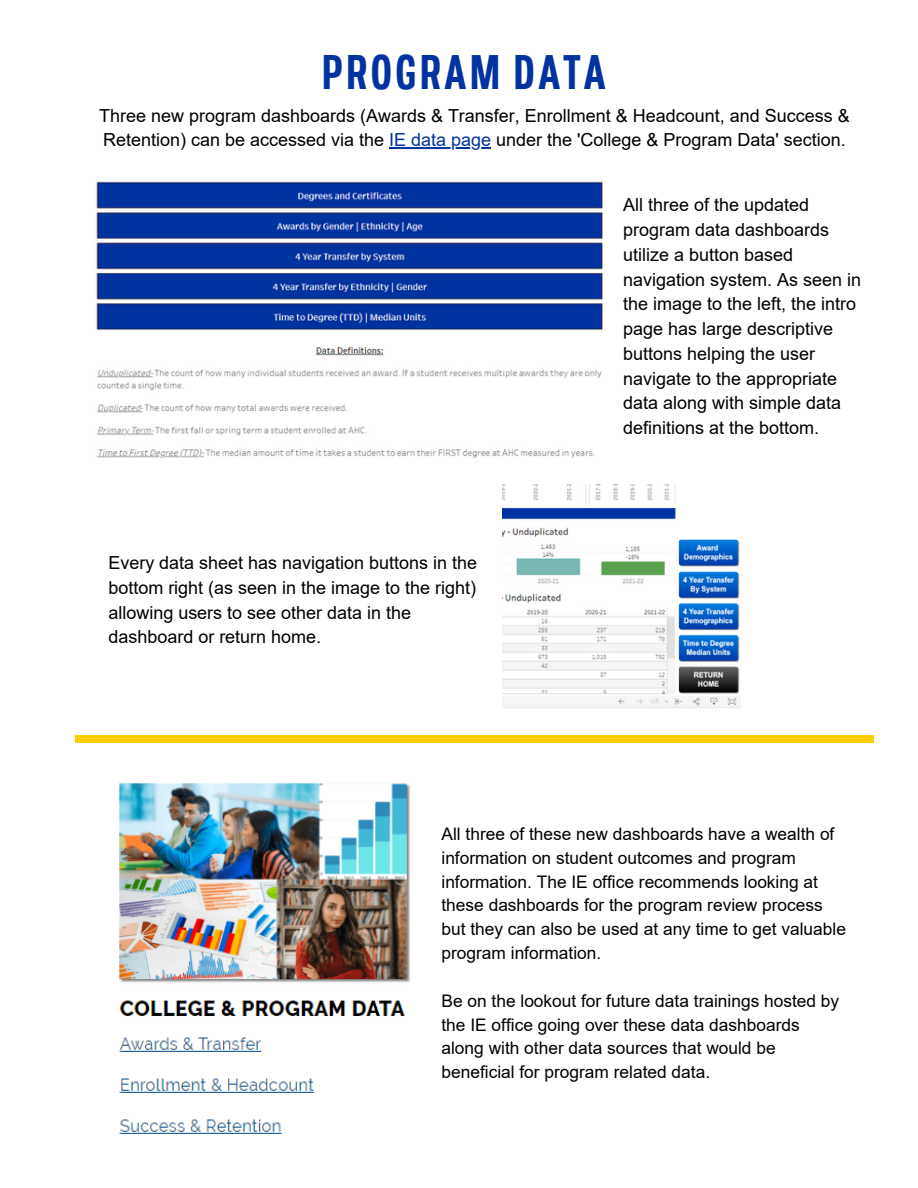
<style>
.page{position:relative;width:918px;height:1188px;background:#fff}
.page>*{position:absolute;margin:0;border:0;box-sizing:border-box;transform-origin:0 0}
.t1{font:700 48px "Tofino Cond";letter-spacing:.06em;color:#0033a0}
.t2{font:18px/24.8px "Arial";color:#000}
.t3{font:17.4px/23.9px "Arial";color:#000}
.s1{color:#0033a0}
</style>
<div class="page">
<div style="left:75px;top:736px;width:799px;height:7px;background:#ffcd00"></div>
<img style="left:96px;top:181px;width:507px;height:277px">
<img style="left:503px;top:484px;width:238px;height:224px">
<img style="left:119px;top:783px;width:291px;height:351px">
<hr style="left:389px;top:148px;width:102px;height:1px;background:#0033a0">
<h1 class="t1" style="left:321px;top:53px;width:286px">PROGRAM DATA</h1>
<p class="t2" style="left:99px;top:103px;width:752px">Three new program dashboards (Awards &amp; Transfer, Enrollment &amp; Headcount, and Success &amp;<br>Retention) can be accessed via the <span class="s1">IE data page</span> under the 'College &amp; Program Data' section.</p>
<p class="t2" style="left:108px;top:550px;width:370px">Every data sheet has navigation buttons in the bottom right (as seen in the image to the right) allowing users to see other data in the dashboard or return home.</p>
<p class="t2" style="left:623px;top:193px;width:239px">All three of the updated program data dashboards utilize a button based navigation system. As seen in the image to the left, the intro page has large descriptive buttons helping the user navigate to the appropriate data along with simple data definitions at the bottom.</p>
<p class="t3" style="left:442px;top:822px;width:406px">All three of these new dashboards have a wealth of information on student outcomes and program information. The IE office recommends looking at these dashboards for the program review process but they can also be used at any time to get valuable program information.</p>
<p class="t3" style="left:442px;top:989px;width:399px">Be on the lookout for future data trainings hosted by the IE office going over these data dashboards along with other data sources that would be beneficial for program related data.</p>
</div>
